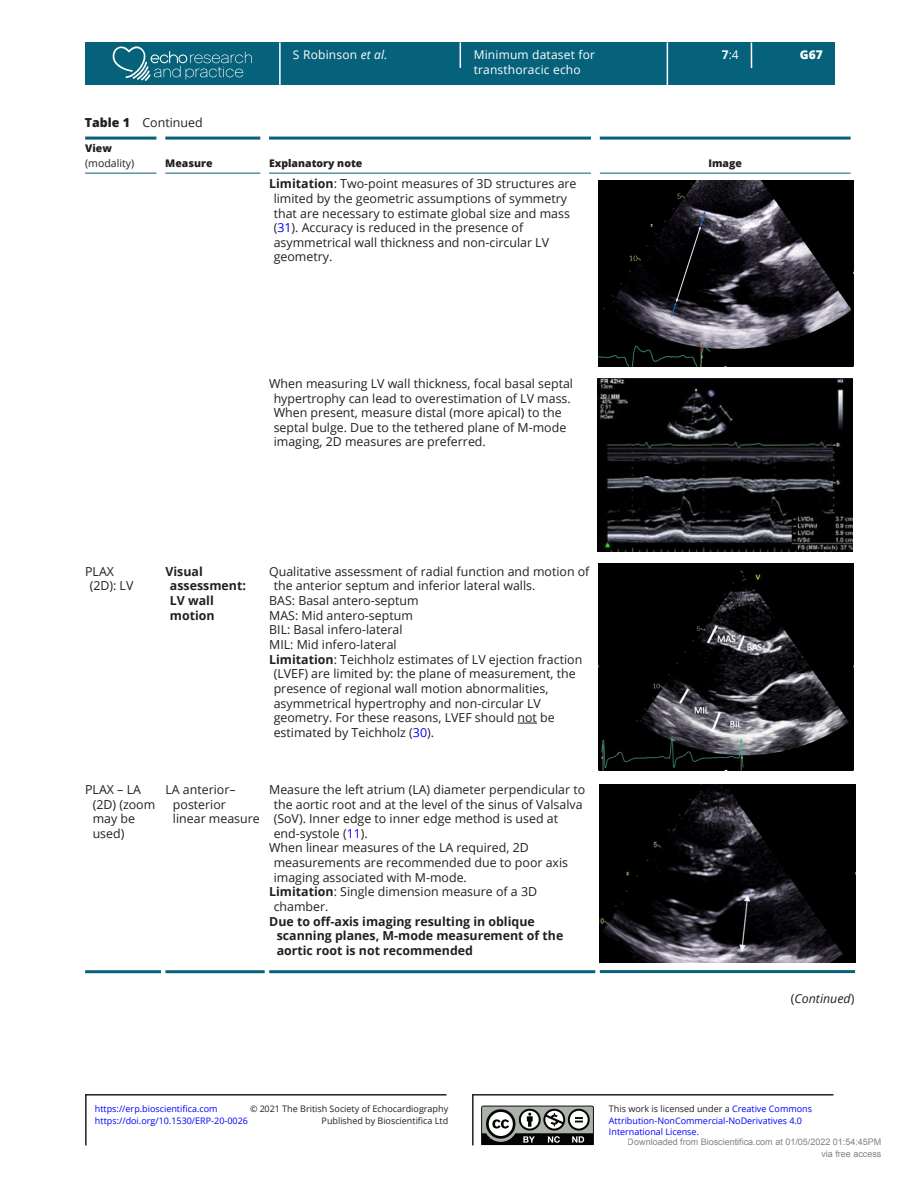
<style>
.page{position:relative;width:919px;height:1187px;background:#fff}
.page>*{position:absolute;margin:0;border:0;box-sizing:border-box;transform-origin:0 0}
.TB{font:12.3px/14.7px "Open Sans";color:#231f20}
.TB_Bot_Rule_copy_17{font:700 12.3px/14.7px "Open Sans";color:#231f20}
.TB_Bot_Rule_copy_17-2{font:12.3px/14.7px "Open Sans";color:#231f20}
.TB-2{font:700 12.3px/14.7px "Open Sans";color:#231f20}
.TC{font:12.3px "Open Sans";color:#231f20}
.TC-2{font:italic 12.3px "Open Sans";color:#231f20}
.t1{font:12px/14.7px "Open Sans";letter-spacing:.015em;color:#fff}
.t2{font:800 12px "Open Sans";color:#fff}
.TCH{font:800 10.5px "Open Sans";color:#231f20}
.TCH-2{font:10.5px/14.7px "Open Sans";color:#231f20}
.t3{font:9px/11.1px "Open Sans";color:#00f}
.t4{font:9px/11.9px "Open Sans";color:#231f20;text-align:right}
.t5{font:9px/12px "Arial";color:rgb(0 0 0/.5);text-align:right}
.s1{font-weight:800}
.s2{font-style:italic}
.s3{font-weight:700}
.s4{color:#00f}
.s5{font-style:normal}
.s6{color:#231f20}
</style>
<div class="page">
<div style="left:85px;top:42px;width:749px;height:43px;background:#06617a"></div>
<hr style="left:279px;top:42px;width:1px;height:43px;background:#fff">
<hr style="left:666px;top:42px;width:2px;height:43px;background:#fff">
<hr style="left:459px;top:42px;width:2px;height:26px;background:#fff">
<hr style="left:750px;top:43px;width:2px;height:25px;background:#fff">
<svg style="left:113px;top:46px;width:139px;height:35px"></svg>
<hr style="left:85px;top:136px;width:71px;height:3px;background:#06617a">
<hr style="left:85px;top:173px;width:71px;height:1px;background:#06617a">
<hr style="left:165px;top:136px;width:95px;height:3px;background:#06617a">
<hr style="left:165px;top:173px;width:95px;height:1px;background:#06617a">
<hr style="left:269px;top:136px;width:322px;height:3px;background:#06617a">
<hr style="left:269px;top:173px;width:322px;height:1px;background:#06617a">
<hr style="left:599px;top:136px;width:251px;height:3px;background:#06617a">
<hr style="left:599px;top:173px;width:251px;height:1px;background:#06617a">
<img style="left:597px;top:378px;width:255px;height:173px">
<svg style="left:517px;top:722px;width:20px;height:1px"></svg>
<hr style="left:85px;top:970px;width:76px;height:3px;background:#06617a">
<hr style="left:165px;top:970px;width:100px;height:3px;background:#06617a">
<hr style="left:269px;top:970px;width:326px;height:3px;background:#06617a">
<hr style="left:599px;top:970px;width:256px;height:3px;background:#06617a">
<img style="left:599px;top:784px;width:255px;height:178px">
<img style="left:598px;top:563px;width:255px;height:207px">
<img style="left:598px;top:180px;width:255px;height:186px">
<svg style="left:481px;top:1105px;width:113px;height:40px"></svg>
<hr style="left:85px;top:1093px;width:361px;height:2px;background:#231f20">
<hr style="left:85px;top:1093px;width:2px;height:52px;background:#231f20">
<hr style="left:472px;top:1093px;width:361px;height:2px;background:#231f20">
<hr style="left:472px;top:1093px;width:1px;height:52px;background:#231f20">
<p class="TC" style="left:85px;top:114px;width:119px"><span class="s1">Table 1</span> Continued</p>
<p class="t1" style="left:293px;top:47px;width:96px">S Robinson <span class="s2">et al.</span></p>
<p class="t1" style="left:473px;top:47px;width:123px">Minimum dataset for transthoracic echo</p>
<p class="t1" style="left:721px;top:47px;width:18px"><span class="s3">7</span>:4</p>
<p class="t2" style="left:799px;top:46px;width:24px">G67</p>
<p class="TCH-2" style="left:85px;top:141px;width:50px"><span class="s1">View </span>(modality)</p>
<p class="TCH" style="left:165px;top:155px;width:49px">Measure</p>
<p class="TCH" style="left:269px;top:155px;width:95px">Explanatory note</p>
<p class="TCH" style="left:708px;top:155px;width:35px">Image</p>
<p class="TB" style="left:274px;top:176px;width:304px;text-indent:-4px"><span class="s3">Limitation</span>: Two-point measures of 3D structures are limited by the geometric assumptions of symmetry that are necessary to estimate global size and mass (<span class="s4">31</span>). Accuracy is reduced in the presence of asymmetrical wall thickness and non-circular LV geometry.</p>
<p class="TB" style="left:274px;top:376px;width:301px;text-indent:-4px">When measuring LV wall thickness, focal basal septal hypertrophy can lead to overestimation of LV mass.<br>When present, measure distal (more apical) to the septal bulge. Due to the tethered plane of M-mode imaging, 2D measures are preferred.</p>
<p class="TB" style="left:90px;top:563px;width:45px;text-indent:-4px">PLAX (2D): LV</p>
<p class="TB-2" style="left:170px;top:563px;width:77px;text-indent:-4px">Visual assessment:<br>LV wall motion</p>
<p class="TB" style="left:274px;top:563px;width:317px;text-indent:-4px">Qualitative assessment of radial function and motion of the anterior septum and inferior lateral walls.</p>
<p class="TB" style="left:269px;top:593px;width:151px">BAS: Basal antero-septum</p>
<p class="TB" style="left:269px;top:607px;width:145px">MAS: Mid antero-septum</p>
<p class="TB" style="left:269px;top:622px;width:135px">BIL: Basal infero-lateral</p>
<p class="TB" style="left:269px;top:636px;width:129px">MIL: Mid infero-lateral</p>
<p class="TB" style="left:274px;top:651px;width:310px;text-indent:-4px"><span class="s3">Limitation</span>: Teichholz estimates of LV ejection fraction (LVEF) are limited by: the plane of measurement, the presence of regional wall motion abnormalities, asymmetrical hypertrophy and non-circular LV geometry. For these reasons, LVEF should not be estimated by Teichholz (<span class="s4">30</span>).</p>
<p class="TB_Bot_Rule_copy_17-2" style="left:93px;top:781px;width:64px;text-indent:-8px">PLAX – LA (2D) (zoom may be used)</p>
<p class="TB_Bot_Rule_copy_17-2" style="left:173px;top:781px;width:88px;text-indent:-8px">LA anterior– posterior linear measure</p>
<p class="TB" style="left:274px;top:781px;width:313px;text-indent:-4px">Measure the left atrium (LA) diameter perpendicular to the aortic root and at the level of the sinus of Valsalva (SoV). Inner edge to inner edge method is used at end-systole (<span class="s4">11</span>).</p>
<p class="TB" style="left:274px;top:840px;width:296px;text-indent:-4px">When linear measures of the LA required, 2D measurements are recommended due to poor axis imaging associated with M-mode.</p>
<p class="TB" style="left:274px;top:884px;width:265px;text-indent:-4px"><span class="s3">Limitation</span>: Single dimension measure of a 3D chamber.</p>
<p class="TB_Bot_Rule_copy_17" style="left:277px;top:913px;width:288px;text-indent:-8px">Due to off-axis imaging resulting in oblique scanning planes, M-mode measurement of the aortic root is not recommended</p>
<p class="TC-2" style="left:790px;top:990px;width:65px"><span class="s5">(</span>Continued<span class="s5">)</span></p>
<p class="t3" style="left:95px;top:1103px;width:124px">https://erp.bioscientifica.com</p>
<p class="t4" style="left:250px;top:1102px;width:199px">© 2021 The British Society of Echocardiography<br>Published by Bioscientifica Ltd</p>
<p class="t3" style="left:95px;top:1114px;width:154px">https://doi.org/10.1530/ERP-20-0026</p>
<p class="t3" style="left:609px;top:1103px;width:204px"><span class="s6">This work is licensed under a</span> Creative Commons<br>Attribution-NonCommercial-NoDerivatives 4.0<br>International License.</p>
<p class="t5" style="left:627px;top:1135px;width:255px">Downloaded from Bioscientifica.com at 01/05/2022 01:54:45PM via free access</p>
</div>
